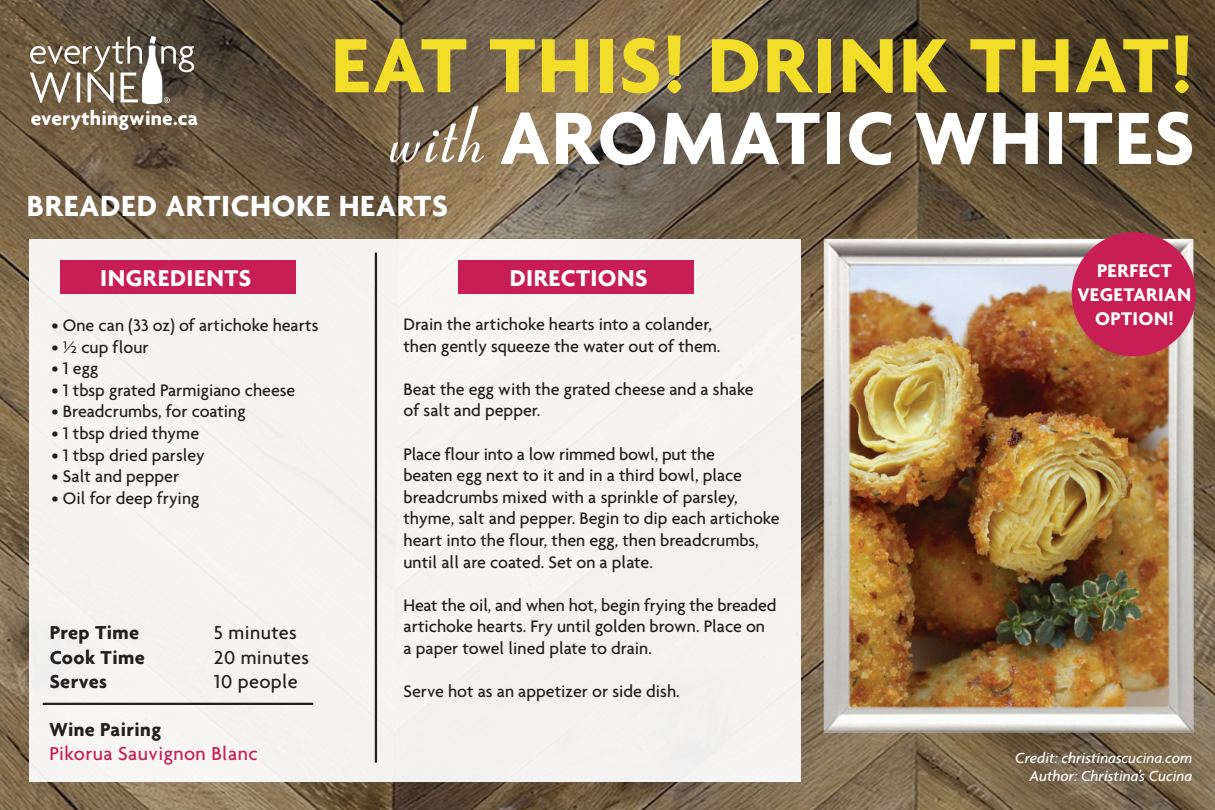
<style>
.page{position:relative;width:1215px;height:810px;background:#fff}
.page>*{position:absolute;margin:0;border:0;box-sizing:border-box;transform-origin:0 0}
.t1{font:700 83.02px "Agenda";letter-spacing:.02em;color:#f2dd28}
.t2{font:700 80.1px "Agenda";letter-spacing:.02em;color:#fff}
.t3{font:700 31.5px "Agenda";letter-spacing:.02em;color:#fff}
.t4{font:700 24.75px "Agenda";letter-spacing:.02em;color:#fff}
.t5{font:700 21.38px "Agenda";letter-spacing:.01em;color:#fff}
.t6{font:700 20.25px/24.3px "Agenda";letter-spacing:.02em;color:#231f20}
.t7{font:500 20.25px/24.3px "Agenda";letter-spacing:.02em;color:#231f20}
.t8{font:500 20.25px "Agenda";letter-spacing:.02em;color:#c71d59}
.t9{font:700 19.8px/23.8px "Agenda";letter-spacing:.02em;color:#fff;text-align:center}
.t10{font:500 18px/21.6px "Agenda";color:#231f20}
.t11{font:italic 500 15.75px/18px "Agenda";color:#fff;text-align:right}
.s1{font-family:"Coronet";font-weight:400;font-size:82.12px}
</style>
<div class="page">
<img style="left:0;top:0;width:1215px;height:810px">
<div style="left:29px;top:240px;width:771px;height:542px;background:#f5f4f2"></div>
<hr style="left:43px;top:703px;width:270px;height:2px;background:#231f20">
<div style="left:60px;top:260px;width:236px;height:34px;background:#c71e55"></div>
<div style="left:458px;top:260px;width:236px;height:34px;background:#c71e55"></div>
<hr style="left:375px;top:253px;width:2px;height:510px;background:#231f20">
<img style="left:815px;top:207px;width:400px;height:551px">
<div style="left:1072px;top:232px;width:124px;height:124px;background:#c71e55;border-radius:50%"></div>
<svg style="left:30px;top:36px;width:164px;height:68px"></svg>
<h1 class="t1" style="left:331px;top:15px;width:863px">EAT THIS! DRINK THAT!</h1>
<p class="t5" style="left:31px;top:105px;width:169px">everythingwine.ca</p>
<h2 class="t2" style="left:379px;top:89px;width:817px"><span class="s1">with</span> AROMATIC WHITES</h2>
<h3 class="t3" style="left:27px;top:187px;width:422px">BREADED ARTICHOKE HEARTS</h3>
<h3 class="t4" style="left:100px;top:263px;width:152px">INGREDIENTS</h3>
<h3 class="t4" style="left:510px;top:263px;width:139px">DIRECTIONS</h3>
<p class="t10" style="left:52px;top:314px;width:268px">• One can (33 oz) of artichoke hearts</p>
<p class="t10" style="left:52px;top:336px;width:98px">• ½ cup flour</p>
<p class="t10" style="left:52px;top:357px;width:48px">• 1 egg</p>
<p class="t10" style="left:52px;top:379px;width:245px">• 1 tbsp grated Parmigiano cheese</p>
<p class="t10" style="left:52px;top:400px;width:196px">• Breadcrumbs, for coating</p>
<p class="t10" style="left:52px;top:422px;width:149px">• 1 tbsp dried thyme</p>
<p class="t10" style="left:52px;top:444px;width:155px">• 1 tbsp dried parsley</p>
<p class="t10" style="left:52px;top:465px;width:129px">• Salt and pepper</p>
<p class="t10" style="left:52px;top:487px;width:149px">• Oil for deep frying</p>
<p class="t6" style="left:50px;top:620px;width:97px">Prep Time<br>Cook Time<br>Serves</p>
<p class="t7" style="left:214px;top:620px;width:97px">5 minutes<br>20 minutes<br>10 people</p>
<p class="t6" style="left:49px;top:717px;width:113px">Wine Pairing</p>
<p class="t8" style="left:49px;top:742px;width:210px">Pikorua Sauvignon Blanc</p>
<p class="t10" style="left:403px;top:313px;width:319px">Drain the artichoke hearts into a colander, then gently squeeze the water out of them.</p>
<p class="t10" style="left:403px;top:378px;width:352px">Beat the egg with the grated cheese and a shake of salt and pepper.</p>
<p class="t10" style="left:403px;top:443px;width:378px">Place flour into a low rimmed bowl, put the<br>beaten egg next to it and in a third bowl, place breadcrumbs mixed with a sprinkle of parsley, thyme, salt and pepper. Begin to dip each artichoke heart into the flour, then egg, then breadcrumbs, until all are coated. Set on a plate.</p>
<p class="t10" style="left:403px;top:594px;width:374px">Heat the oil, and when hot, begin frying the breaded artichoke hearts. Fry until golden brown. Place on a paper towel lined plate to drain.</p>
<p class="t10" style="left:403px;top:680px;width:278px">Serve hot as an appetizer or side dish.</p>
<p class="t9" style="left:1078px;top:259px;width:115px">PERFECT<br>VEGETARIAN<br>OPTION!</p>
<p class="t11" style="left:1015px;top:748px;width:178px">Credit: christinascucina.com<br>Author: Christina’s Cucina</p>
</div>
